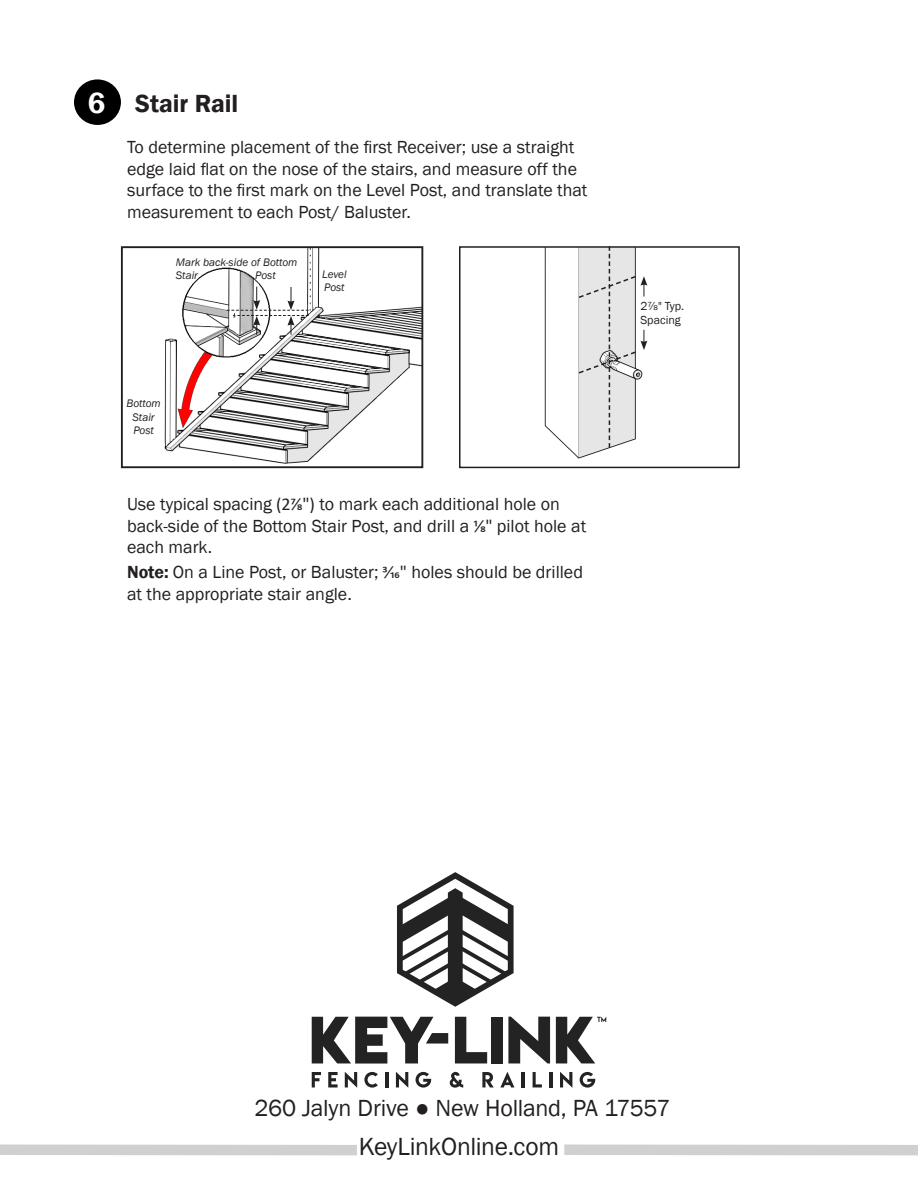
<style>
.page{position:relative;width:918px;height:1188px;background:#fff}
.page>*{position:absolute;margin:0;border:0;box-sizing:border-box;transform-origin:0 0}
.Step_Numbers{font:600 30px "Franklin Gothic";color:#fff}
.Global_Style{font:25.5px "Franklin Gothic";letter-spacing:-.015em;color:#231f20}
.Global_Style_Step{font:600 25.5px "Franklin Gothic";letter-spacing:-.005em;color:#231f20}
.Paragraph_Style_1{font:24px "Franklin Gothic";letter-spacing:-.01em;color:#231f20}
.t1{font:18px/21.6px "Franklin Gothic";color:#231f20}
.Global_Style-2{font:12px/14.4px "Franklin Gothic";color:#231f20}
.t2{font:italic 11.25px/13.5px "Franklin Gothic";color:#231f20}
.s1{font-family:"Calibri"}
.s2{font-weight:600}
</style>
<div class="page">
<div style="left:564px;top:1145px;width:354px;height:10px;background:#cfd0d2"></div>
<div style="left:0;top:1145px;width:357px;height:10px;background:#cfd0d2"></div>
<img style="left:164px;top:249px;width:256px;height:215px">
<div style="left:121px;top:246px;width:302px;height:222px;border:2px solid #231f20"></div>
<svg style="left:227px;top:287px;width:82px;height:48px"></svg>
<img style="left:544px;top:249px;width:104px;height:210px">
<div style="left:459px;top:246px;width:281px;height:222px;border:2px solid #231f20"></div>
<svg style="left:577px;top:246px;width:70px;height:202px"></svg>
<div style="left:74px;top:79px;width:47px;height:46px;background:#000;border-radius:50%"></div>
<svg style="left:397px;top:872px;width:117px;height:135px"></svg>
<svg style="left:455px;top:1017px;width:32px;height:46px"></svg>
<div style="left:491px;top:1017px;width:12px;height:46px;background:#232323"></div>
<svg style="left:508px;top:1017px;width:42px;height:46px"></svg>
<svg style="left:312px;top:1017px;width:136px;height:47px"></svg>
<svg style="left:312px;top:1072px;width:9px;height:15px"></svg>
<svg style="left:328px;top:1072px;width:10px;height:15px"></svg>
<svg style="left:345px;top:1072px;width:12px;height:16px"></svg>
<svg style="left:364px;top:1072px;width:14px;height:16px"></svg>
<hr style="left:385px;top:1072px;width:3px;height:15px;background:#232323">
<svg style="left:396px;top:1072px;width:12px;height:16px"></svg>
<svg style="left:416px;top:1072px;width:15px;height:16px"></svg>
<svg style="left:450px;top:1072px;width:13px;height:16px"></svg>
<svg style="left:482px;top:1072px;width:12px;height:15px"></svg>
<svg style="left:500px;top:1072px;width:14px;height:15px"></svg>
<hr style="left:522px;top:1072px;width:3px;height:15px;background:#232323">
<svg style="left:533px;top:1072px;width:9px;height:15px"></svg>
<hr style="left:549px;top:1072px;width:3px;height:15px;background:#232323">
<svg style="left:560px;top:1072px;width:12px;height:16px"></svg>
<svg style="left:580px;top:1072px;width:15px;height:16px"></svg>
<svg style="left:556px;top:1017px;width:50px;height:46px"></svg>
<p class="Step_Numbers" style="left:88px;top:84px;width:19px">6</p>
<p class="Global_Style_Step" style="left:135px;top:88px;width:105px">Stair Rail</p>
<p class="t1" style="left:127px;top:137px;width:462px">To determine placement of the first Receiver; use a straight edge laid flat on the nose of the stairs, and measure off the surface to the first mark on the Level Post, and translate that measurement to each Post/ Baluster.</p>
<p class="t2" style="left:176px;top:255px;width:123px">Mark back-side of Bottom<br>Stair</p>
<p class="t2" style="left:255px;top:269px;width:22px">Post</p>
<p class="t2" style="left:322px;top:268px;width:26px">Level<br>Post</p>
<p class="t2" style="left:126px;top:397px;width:36px;text-align:center">Bottom<br>Stair<br>Post</p>
<p class="t1" style="left:127px;top:494px;width:461px">Use typical spacing <span class="s1">(27/8")</span> to mark each additional hole on back-side of the Bottom Stair Post, and drill a <span class="s1">1/8"</span> pilot hole at each mark.</p>
<p class="t1" style="left:127px;top:562px;width:458px"><span class="s2">Note:</span> On a Line Post, or Baluster; <span class="s1">3/16"</span> holes should be drilled at the appropriate stair angle.</p>
<p class="Global_Style-2" style="left:640px;top:299px;width:45px">2⅞" Typ.<br>Spacing</p>
<p class="Paragraph_Style_1" style="left:255px;top:1093px;width:417px">260 Jalyn Drive ● New Holland, PA 17557</p>
<p class="Global_Style" style="left:359px;top:1131px;width:202px">KeyLinkOnline.com</p>
</div>
